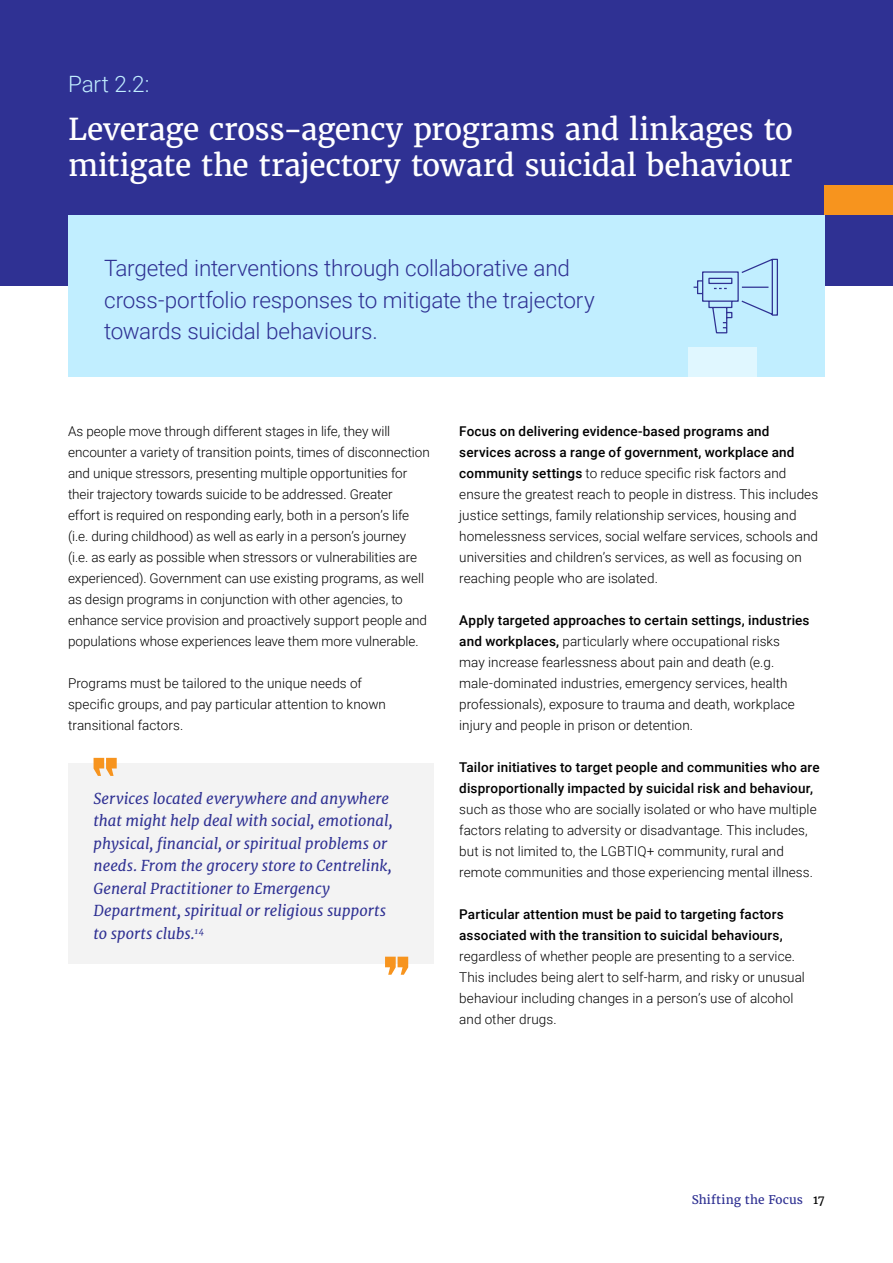
<style>
.page{position:relative;width:893px;height:1263px;background:#fff}
.page>*{position:absolute;margin:0;border:0;box-sizing:border-box;transform-origin:0 0}
.t1{font:30px/36px "Merriweather";letter-spacing:-.015em;color:#fff}
.t2{font:300 22.5px/31.5px "Roboto";letter-spacing:-.01em;color:#2f3193}
.t3{font:300 22.5px "Roboto";color:#c1eeff}
.t4{font:italic 15px/22.5px "Merriweather";color:#2f3193}
.t5{font:300 13.5px/21px "Roboto";color:#000}
.t6{font:500 13.5px/21px "Roboto";letter-spacing:.01em;color:#000}
.t7{font:12px "Merriweather";letter-spacing:.01em;color:#2e3092}
.s1{font-weight:500}
.s2{color:#000}
</style>
<div class="page">
<div style="left:0;top:0;width:893px;height:286px;background:#2f3193"></div>
<div style="left:68px;top:215px;width:757px;height:162px;background:#c1eeff"></div>
<svg style="left:693px;top:258px;width:85px;height:76px"></svg>
<div style="left:825px;top:186px;width:68px;height:29px;background:#f7941e"></div>
<div style="left:689px;top:348px;width:68px;height:29px;background:#e0f7ff"></div>
<div style="left:68px;top:763px;width:366px;height:201px;background:#f3f3f3"></div>
<svg style="left:385px;top:957px;width:23px;height:18px"></svg>
<svg style="left:94px;top:758px;width:23px;height:18px"></svg>
<h2 class="t3" style="left:68px;top:68px;width:83px">Part 2.2:</h2>
<h1 class="t1" style="left:68px;top:112px;width:726px">Leverage cross-agency programs and linkages to mitigate the trajectory toward suicidal behaviour</h1>
<h2 class="t2" style="left:104px;top:252px;width:492px">Targeted interventions through collaborative and cross-portfolio responses to mitigate the trajectory towards suicidal behaviours.</h2>
<p class="t5" style="left:68px;top:420px;width:363px">As people move through different stages in life, they will encounter a variety of transition points, times of disconnection and unique stressors, presenting multiple opportunities for their trajectory towards suicide to be addressed. Greater<br>effort is required on responding early, both in a person’s life (i.e. during childhood) as well as early in a person’s journey (i.e. as early as possible when stressors or vulnerabilities are experienced). Government can use existing programs, as well as design programs in conjunction with other agencies, to enhance service provision and proactively support people and populations whose experiences leave them more vulnerable.</p>
<p class="t5" style="left:68px;top:672px;width:319px">Programs must be tailored to the unique needs of specific groups, and pay particular attention to known transitional factors.</p>
<p class="t4" style="left:94px;top:787px;width:300px">Services located everywhere and anywhere that might help deal with social, emotional, physical, financial, or spiritual problems or needs. From the grocery store to Centrelink, General Practitioner to Emergency Department, spiritual or religious supports to sports clubs.<sup>14</sup></p>
<p class="t5" style="left:459px;top:420px;width:360px"><span class="s1">Focus on delivering evidence-based programs and services across a range of government, workplace and community settings</span> to reduce specific risk factors and ensure the greatest reach to people in distress. This includes justice settings, family relationship services, housing and homelessness services, social welfare services, schools and universities and children’s services, as well as focusing on reaching people who are isolated.</p>
<p class="t5" style="left:459px;top:609px;width:352px"><span class="s1">Apply targeted approaches to certain settings, industries and workplaces,</span> particularly where occupational risks<br>may increase fearlessness about pain and death (e.g. male-dominated industries, emergency services, health professionals), exposure to trauma and death, workplace injury and people in prison or detention.</p>
<p class="t6" style="left:459px;top:756px;width:362px">Tailor initiatives to target people and communities who are disproportionally impacted by suicidal risk and behaviour,</p>
<p class="t5" style="left:459px;top:798px;width:359px">such as those who are socially isolated or who have multiple factors relating to adversity or disadvantage. This includes, but is not limited to, the LGBTIQ+ community, rural and remote communities and those experiencing mental illness.</p>
<p class="t6" style="left:459px;top:903px;width:326px">Particular attention must be paid to targeting factors associated with the transition to suicidal behaviours,</p>
<p class="t5" style="left:459px;top:945px;width:347px">regardless of whether people are presenting to a service.<br>This includes being alert to self-harm, and risky or unusual behaviour including changes in a person’s use of alcohol and other drugs.</p>
<p class="t7" style="left:692px;top:1192px;width:135px">Shifting the Focus <span class="s2">17</span></p>
</div>
